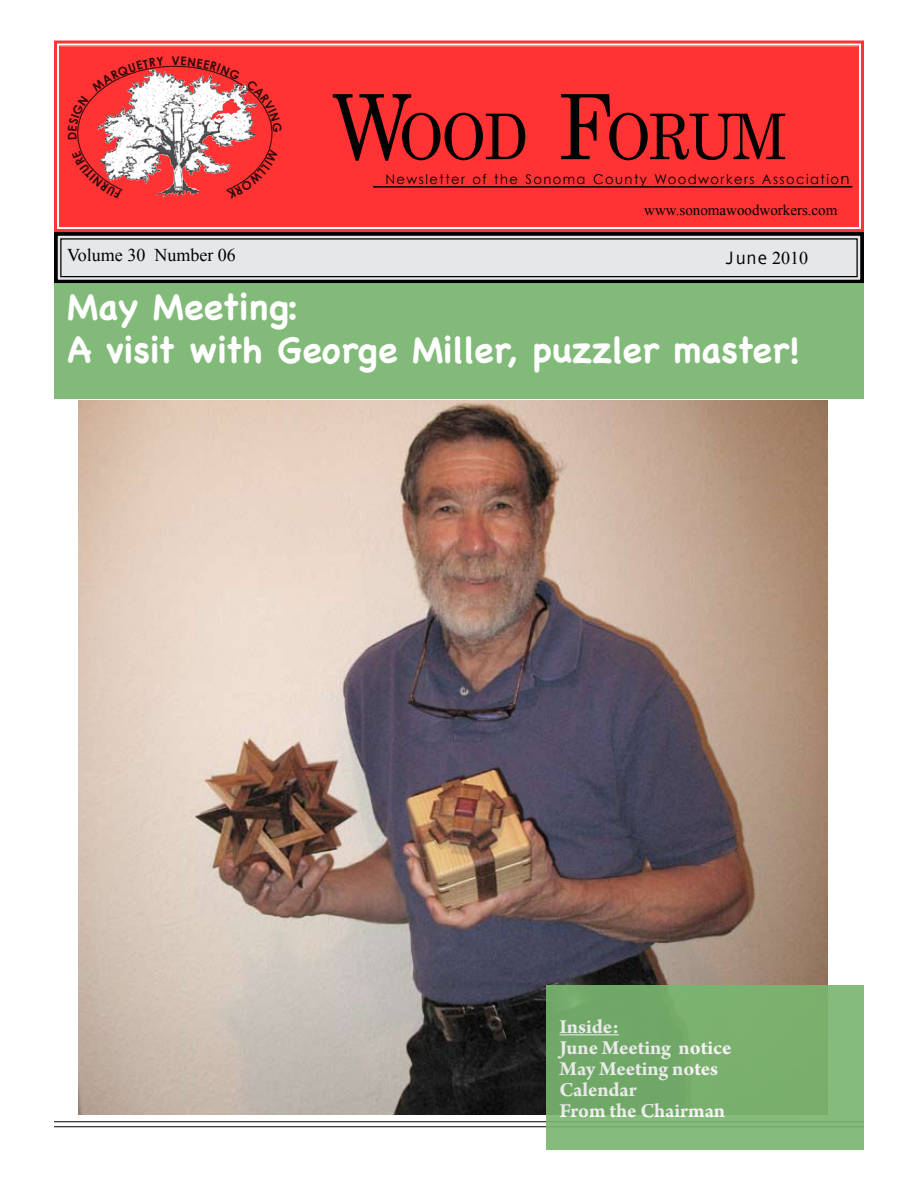
<style>
.page{position:relative;width:918px;height:1188px;background:#fff}
.page>*{position:absolute;margin:0;border:0;box-sizing:border-box;transform-origin:0 0}
.t1{font:90px "Century Schoolbook";color:#000;scale:.91 1}
.t2{font:63px "Century Schoolbook";letter-spacing:-.035em;color:#000;scale:.91 1}
.t3{font:700 36px/43.2px "Chalkboard";color:#fff}
.t4{font:700 21px/21px "Arno Pro";letter-spacing:-.005em;color:#fff}
.t5{font:18px "Times New Roman";color:#000}
.t6{font:18px "Andale Mono";color:#000}
.t7{font:15px "Times New Roman";color:#000}
.t8{font:15px "Century Gothic";color:#000}
.t9{font:13.5px "Century Gothic";letter-spacing:.11em;color:#000}
.s1{font-size:90px}
.s2{font-family:"Times New Roman"}
</style>
<div class="page">
<svg style="left:54px;top:40px;width:810px;height:190px"></svg>
<div style="left:58px;top:45px;width:802px;height:183px;background:#f33"></div>
<hr style="left:373px;top:186px;width:479px;height:2px;background:#000">
<svg style="left:54px;top:230px;width:810px;height:54px;background:#c1bbba"></svg>
<div style="left:60px;top:238px;width:798px;height:39px;border:1px solid #000"></div>
<hr style="left:54px;top:1121px;width:810px;height:1px;background:#000">
<hr style="left:54px;top:1126px;width:810px;height:1px;background:#000">
<img style="left:78px;top:400px;width:749px;height:714px">
<div style="left:54px;top:284px;width:810px;height:115px;background:#82bb79"></div>
<svg style="left:546px;top:986px;width:318px;height:164px;background:#79b06f"></svg>
<hr style="left:560px;top:1034px;width:59px;height:1px;background:#fff">
<svg style="left:68px;top:57px;width:214px;height:142px"></svg>
<h1 class="t1" style="left:331px;top:70px;width:90px">W</h1>
<p class="t9" style="left:386px;top:170px;width:455px">Newsletter of the Sonoma County Woodworkers Associatio</p>
<h2 class="t2" style="left:399px;top:97px;width:428px">OOD <span class="s1">F</span>ORUM</h2>
<p class="t8" style="left:840px;top:169px;width:11px">n</p>
<p class="t7" style="left:644px;top:202px;width:195px">www.sonomawoodworkers.com</p>
<p class="t5" style="left:67px;top:245px;width:170px">Volume 30 Number 06</p>
<p class="t6" style="left:725px;top:248px;width:85px">June <span class="s2">2010</span></p>
<h3 class="t3" style="left:68px;top:285px;width:734px">May Meeting:<br>A visit with George Miller, puzzler master!</h3>
<p class="t4" style="left:560px;top:1017px;width:174px">Inside:<br>June Meeting notice<br>May Meeting notes<br>Calendar<br>From the Chairman</p>
</div>
